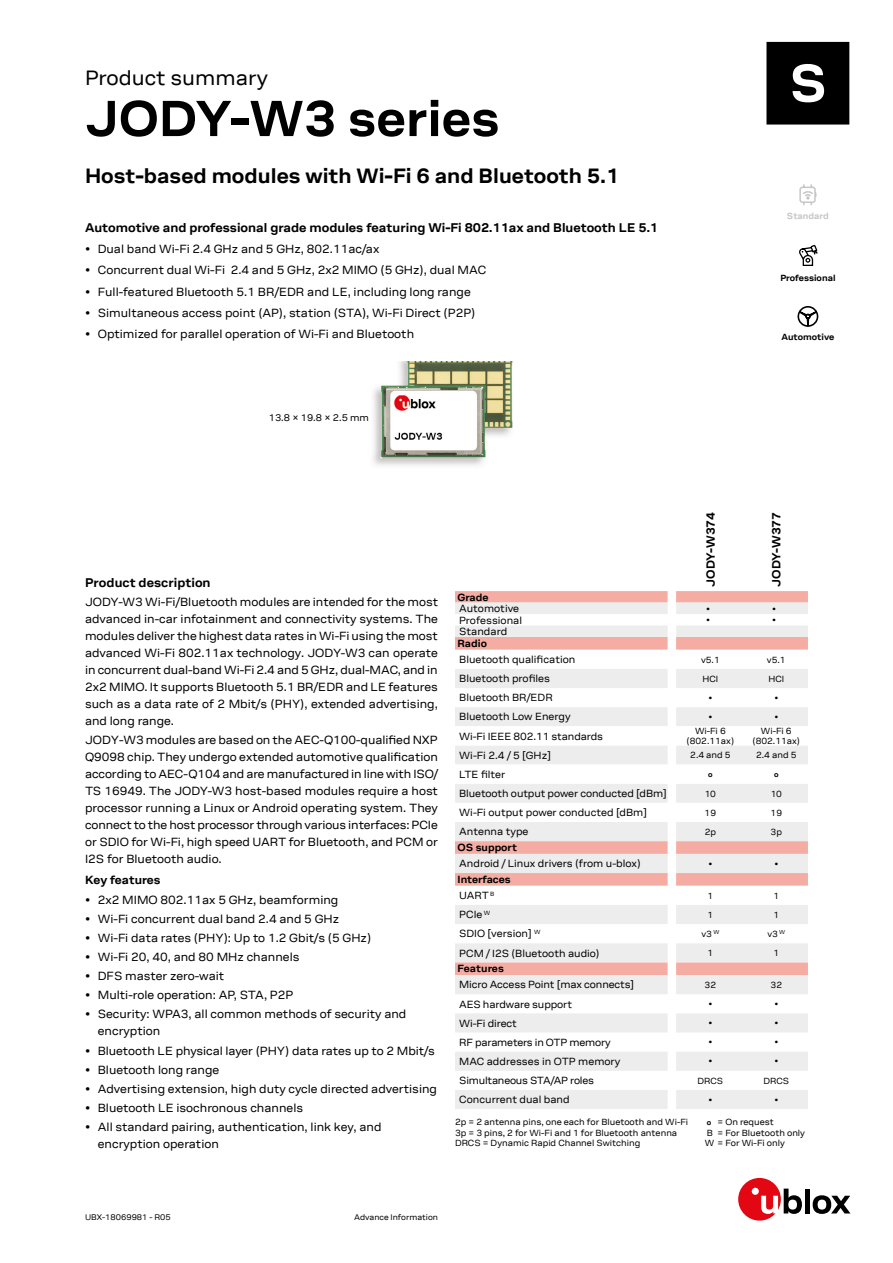
<style>
.page{position:relative;width:893px;height:1263px;background:#fff}
.page>*{position:absolute;margin:0;border:0;box-sizing:border-box;transform-origin:0 0}
.t1{font:700 51px "ublox";color:#000}
.t2{font:700 21px "ublox";color:#000}
.t3{font:21px "ublox";color:#000}
.t4{font:700 12.75px "ublox";color:#000}
.t5{font:12px/17px "ublox";color:#000;text-align:justify}
.t6{font:700 12px "ublox";color:#000}
.t7{font:10.5px "ublox";color:#000}
.t8{font:10.5px "ublox";letter-spacing:-.02em;color:#000}
.t9{font:700 10.5px/15.9px "ublox";color:#000}
.t10{font:9.75px "ublox";color:#000}
.t11{font:9px/10.8px "ublox";color:#000;text-align:center}
.t12{font:700 9px "ublox";color:#000}
.t13{font:700 9px "ublox";color:#c6c6c6}
.t14{font:8.25px "ublox";color:#000}
.t15{font:700 7.5px "ublox";color:#000}
.s1{font-weight:400}
.s2{font-weight:700;font-size:7.5px}
</style>
<div class="page">
<img style="left:373px;top:361px;width:140px;height:105px">
<svg style="left:455px;top:591px;width:353px;height:12px;fill:#f5aca2"></svg>
<svg style="left:455px;top:603px;width:353px;height:506px;fill:#ededed"></svg>
<svg style="left:455px;top:650px;width:353px;height:293px"></svg>
<svg style="left:455px;top:669px;width:353px;height:255px;fill:#f1eded"></svg>
<div style="left:738px;top:1178px;width:43px;height:42px;background:#e30613;border-radius:50%"></div>
<svg style="left:761px;top:1196px;width:17px;height:18px"></svg>
<svg style="left:784px;top:1188px;width:18px;height:26px"></svg>
<div style="left:805px;top:1188px;width:5px;height:25px;background:#000"></div>
<svg style="left:813px;top:1195px;width:37px;height:19px"></svg>
<div style="left:752px;top:1188px;width:7px;height:7px;background:#fff;border-radius:50%"></div>
<svg style="left:799px;top:184px;width:18px;height:22px"></svg>
<svg style="left:799px;top:245px;width:19px;height:21px"></svg>
<svg style="left:797px;top:306px;width:22px;height:21px"></svg>
<h2 class="t3" style="left:85px;top:66px;width:184px">Product summary</h2>
<h1 class="t1" style="left:85px;top:90px;width:416px">JODY-W3 series</h1>
<h2 class="t2" style="left:85px;top:164px;width:536px">Host-based modules with Wi-Fi 6 and Bluetooth 5.1</h2>
<p class="t4" style="left:85px;top:220px;width:574px">Automotive and professional grade modules featuring Wi-Fi 802.11ax and Bluetooth LE 5.1</p>
<p class="t5" style="left:85px;top:241px;width:296px">• Dual band Wi-Fi 2.4 GHz and 5 GHz, 802.11ac/ax</p>
<p class="t5" style="left:85px;top:262px;width:403px">• Concurrent dual Wi-Fi 2.4 and 5 GHz, 2x2 MIMO (5 GHz), dual MAC</p>
<p class="t5" style="left:85px;top:283px;width:387px">• Full-featured Bluetooth 5.1 BR/EDR and LE, including long range</p>
<p class="t5" style="left:85px;top:304px;width:392px">• Simultaneous access point (AP), station (STA), Wi-Fi Direct (P2P)</p>
<p class="t5" style="left:85px;top:326px;width:331px">• Optimized for parallel operation of Wi-Fi and Bluetooth</p>
<p class="t10" style="left:269px;top:412px;width:102px">13.8 × 19.8 × 2.5 mm</p>
<p class="t13" style="left:787px;top:211px;width:44px">Standard</p>
<p class="t12" style="left:780px;top:273px;width:57px">Professional</p>
<p class="t12" style="left:781px;top:332px;width:54px">Automotive</p>
<p class="t4" style="left:85px;top:575px;width:127px">Product description</p>
<p class="t5" style="left:85px;top:594px;width:355px">JODY-W3 Wi-Fi/Bluetooth modules are intended for the most advanced in-car infotainment and connectivity systems. The modules deliver the highest data rates in Wi-Fi using the most advanced Wi-Fi 802.11ax technology. JODY-W3 can operate in concurrent dual-band Wi-Fi 2.4 and 5 GHz, dual-MAC, and in 2x2 MIMO. It supports Bluetooth 5.1 BR/EDR and LE features such as a data rate of 2 Mbit/s (PHY), extended advertising, and long range.</p>
<p class="t5" style="left:85px;top:732px;width:355px">JODY-W3 modules are based on the AEC-Q100-qualified NXP Q9098 chip. They undergo extended automotive qualification according to AEC-Q104 and are manufactured in line with ISO/ TS 16949. The JODY-W3 host-based modules require a host processor running a Linux or Android operating system. They connect to the host processor through various interfaces: PCIe or SDIO for Wi-Fi, high speed UART for Bluetooth, and PCM or I2S for Bluetooth audio.</p>
<p class="t6" style="left:85px;top:874px;width:77px">Key features</p>
<p class="t5" style="left:85px;top:891px;width:255px">• 2x2 MIMO 802.11ax 5 GHz, beamforming</p>
<p class="t5" style="left:85px;top:910px;width:256px">• Wi-Fi concurrent dual band 2.4 and 5 GHz</p>
<p class="t5" style="left:85px;top:929px;width:288px">• Wi-Fi data rates (PHY): Up to 1.2 Gbit/s (5 GHz)</p>
<p class="t5" style="left:85px;top:949px;width:216px">• Wi-Fi 20, 40, and 80 MHz channels</p>
<p class="t5" style="left:85px;top:968px;width:141px">• DFS master zero-wait</p>
<p class="t5" style="left:85px;top:987px;width:210px">• Multi-role operation: AP, STA, P2P</p>
<p class="t5" style="left:98px;top:1006px;width:310px;text-indent:-13px">• Security: WPA3, all common methods of security and encryption</p>
<p class="t5" style="left:85px;top:1042px;width:351px">• Bluetooth LE physical layer (PHY) data rates up to 2 Mbit/s</p>
<p class="t5" style="left:85px;top:1061px;width:136px">• Bluetooth long range</p>
<p class="t5" style="left:85px;top:1080px;width:354px">• Advertising extension, high duty cycle directed advertising</p>
<p class="t5" style="left:85px;top:1099px;width:220px">• Bluetooth LE isochronous channels</p>
<p class="t5" style="left:98px;top:1119px;width:285px;text-indent:-13px">• All standard pairing, authentication, link key, and encryption operation</p>
<p class="t6" style="left:704px;top:587px;width:76px;rotate:-90deg">JODY-W374</p>
<p class="t6" style="left:770px;top:587px;width:76px;rotate:-90deg">JODY-W377</p>
<p class="t9" style="left:458px;top:589px;width:33px">Grade</p>
<p class="t7" style="left:459px;top:603px;width:61px">Automotive</p>
<p class="t11" style="left:706px;top:603px;width:5px">•</p>
<p class="t11" style="left:772px;top:603px;width:5px">•</p>
<p class="t7" style="left:459px;top:614px;width:64px">Professional</p>
<p class="t11" style="left:706px;top:615px;width:5px">•</p>
<p class="t11" style="left:772px;top:615px;width:5px">•</p>
<p class="t7" style="left:459px;top:626px;width:50px">Standard</p>
<p class="t9" style="left:458px;top:636px;width:31px">Radio</p>
<p class="t7" style="left:459px;top:654px;width:118px">Bluetooth qualification</p>
<p class="t11" style="left:701px;top:654px;width:20px">v5.1</p>
<p class="t11" style="left:767px;top:654px;width:20px">v5.1</p>
<p class="t7" style="left:459px;top:673px;width:92px">Bluetooth profiles</p>
<p class="t11" style="left:702px;top:673px;width:17px">HCI</p>
<p class="t11" style="left:768px;top:673px;width:17px">HCI</p>
<p class="t7" style="left:459px;top:692px;width:95px">Bluetooth BR/EDR</p>
<p class="t11" style="left:708px;top:692px;width:5px">•</p>
<p class="t11" style="left:774px;top:692px;width:5px">•</p>
<p class="t7" style="left:459px;top:711px;width:113px">Bluetooth Low Energy</p>
<p class="t11" style="left:708px;top:712px;width:5px">•</p>
<p class="t11" style="left:774px;top:712px;width:5px">•</p>
<p class="t7" style="left:459px;top:730px;width:145px">Wi-Fi IEEE 802.11 standards</p>
<p class="t11" style="left:687px;top:726px;width:49px;line-height:9.8px">Wi-Fi 6 (802.11ax)</p>
<p class="t11" style="left:752px;top:726px;width:49px;line-height:9.8px">Wi-Fi 6 (802.11ax)</p>
<p class="t7" style="left:459px;top:749px;width:93px">Wi-Fi 2.4 / 5 [GHz]</p>
<p class="t11" style="left:690px;top:750px;width:42px">2.4 and 5</p>
<p class="t11" style="left:756px;top:750px;width:42px">2.4 and 5</p>
<p class="t7" style="left:459px;top:768px;width:48px">LTE filter</p>
<p class="t15" style="left:708px;top:770px;width:6px">o</p>
<p class="t15" style="left:774px;top:770px;width:6px">o</p>
<p class="t7" style="left:459px;top:788px;width:209px">Bluetooth output power conducted [dBm]</p>
<p class="t11" style="left:705px;top:788px;width:13px">10</p>
<p class="t11" style="left:771px;top:788px;width:13px">10</p>
<p class="t7" style="left:459px;top:807px;width:189px">Wi-Fi output power conducted [dBm]</p>
<p class="t11" style="left:705px;top:807px;width:13px">19</p>
<p class="t11" style="left:770px;top:807px;width:13px">19</p>
<p class="t7" style="left:459px;top:826px;width:71px">Antenna type</p>
<p class="t11" style="left:705px;top:826px;width:13px">2p</p>
<p class="t11" style="left:771px;top:826px;width:13px">3p</p>
<p class="t9" style="left:458px;top:840px;width:61px">OS support</p>
<p class="t7" style="left:459px;top:858px;width:183px">Android / Linux drivers (from u-blox)</p>
<p class="t11" style="left:708px;top:858px;width:5px">•</p>
<p class="t11" style="left:774px;top:858px;width:5px">•</p>
<p class="t9" style="left:458px;top:872px;width:55px">Interfaces<br><span class="s1">UART</span> <sup>B</sup></p>
<p class="t11" style="left:707px;top:890px;width:7px">1</p>
<p class="t11" style="left:773px;top:890px;width:7px">1</p>
<p class="t7" style="left:459px;top:909px;width:33px">PCIe <sup>W</sup></p>
<p class="t11" style="left:707px;top:909px;width:7px">1</p>
<p class="t11" style="left:773px;top:909px;width:7px">1</p>
<p class="t7" style="left:459px;top:928px;width:83px">SDIO [version] <sup>W</sup></p>
<p class="t11" style="left:701px;top:929px;width:19px">v3 <sup>W</sup></p>
<p class="t11" style="left:767px;top:929px;width:19px">v3 <sup>W</sup></p>
<p class="t7" style="left:459px;top:947px;width:142px">PCM / I2S (Bluetooth audio)</p>
<p class="t11" style="left:707px;top:948px;width:7px">1</p>
<p class="t11" style="left:773px;top:948px;width:7px">1</p>
<p class="t9" style="left:458px;top:961px;width:48px">Features</p>
<p class="t7" style="left:459px;top:979px;width:176px">Micro Access Point [max connects]</p>
<p class="t11" style="left:705px;top:979px;width:13px">32</p>
<p class="t11" style="left:770px;top:979px;width:13px">32</p>
<p class="t7" style="left:459px;top:998px;width:114px">AES hardware support</p>
<p class="t11" style="left:708px;top:999px;width:5px">•</p>
<p class="t11" style="left:774px;top:999px;width:5px">•</p>
<p class="t7" style="left:459px;top:1017px;width:59px">Wi-Fi direct</p>
<p class="t11" style="left:708px;top:1018px;width:5px">•</p>
<p class="t11" style="left:774px;top:1018px;width:5px">•</p>
<p class="t8" style="left:459px;top:1036px;width:153px">RF parameters in OTP memory</p>
<p class="t11" style="left:708px;top:1037px;width:5px">•</p>
<p class="t11" style="left:774px;top:1037px;width:5px">•</p>
<p class="t7" style="left:459px;top:1055px;width:163px">MAC addresses in OTP memory</p>
<p class="t11" style="left:708px;top:1056px;width:5px">•</p>
<p class="t11" style="left:774px;top:1056px;width:5px">•</p>
<p class="t8" style="left:459px;top:1075px;width:136px">Simultaneous STA/AP roles</p>
<p class="t11" style="left:698px;top:1075px;width:27px">DRCS</p>
<p class="t11" style="left:763px;top:1075px;width:27px">DRCS</p>
<p class="t7" style="left:459px;top:1094px;width:112px">Concurrent dual band</p>
<p class="t11" style="left:708px;top:1094px;width:5px">•</p>
<p class="t11" style="left:774px;top:1094px;width:5px">•</p>
<p class="t11" style="left:705px;top:1116px;width:102px;text-align:left"><span class="s2">o</span> = On request<br>B = For Bluetooth only<br>W = For Wi-Fi only</p>
<p class="t11" style="left:455px;top:1116px;width:235px;text-align:left">2p = 2 antenna pins, one each for Bluetooth and Wi-Fi<br>3p = 3 pins, 2 for Wi-Fi and 1 for Bluetooth antenna<br>DRCS = Dynamic Rapid Channel Switching</p>
<p class="t14" style="left:85px;top:1213px;width:87px">UBX-18069981 - R05</p>
<p class="t14" style="left:354px;top:1213px;width:85px">Advance Information</p>
</div>
